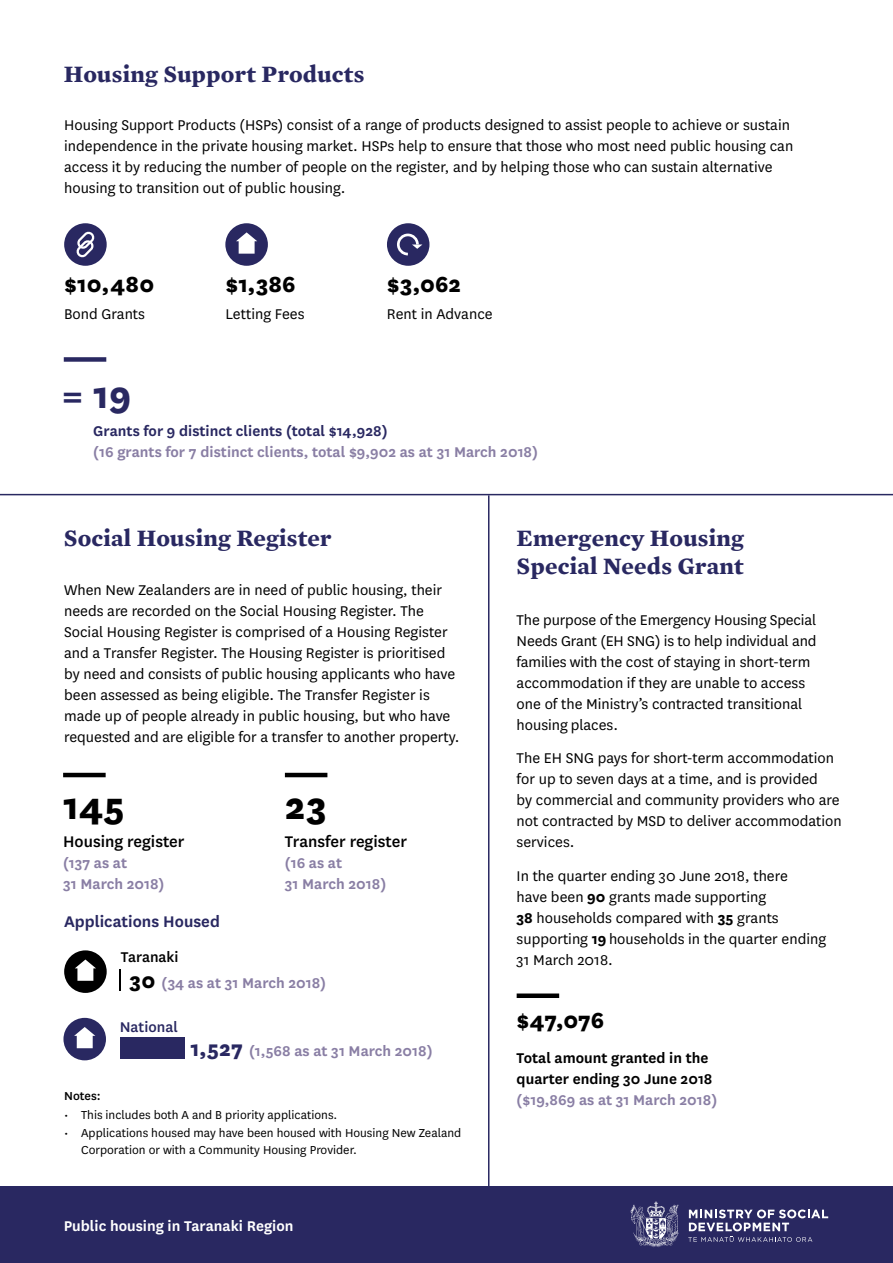
<style>
.page{position:relative;width:893px;height:1263px;background:#fff}
.page>*{position:absolute;margin:0;border:0;box-sizing:border-box;transform-origin:0 0}
.number_28pt{font:800 42px "National";color:#000}
.number_28pt-2{font:800 42px "National";color:#292861}
.number17pt{font:800 25.5px "National";letter-spacing:.005em;color:#000}
.SUBHEAD{font:700 24px/28.8px "Mercury Text G1";letter-spacing:.01em;color:#292861}
.text_under_number{font:500 18px "National";color:#000}
.SUBHEAD_2{font:600 18px "National";color:#292861}
.BODY_TEXT{font:16.5px/21px "National";color:#000}
.Body_text_bold{font:600 16.5px/21px "National";color:#897ea4}
.Body_text_bold-2{font:600 16.5px/21px "National";color:#000}
.text_under_number-2{font:600 16.5px/21px "National";color:#897ea4}
.body_text_under_numb{font:16.5px "National";color:#000}
.t1{font:600 16.5px "National";color:#fff}
.number16pt{font:600 16.5px "National";color:#897ea4}
.number_28pt-3{font:600 16.5px "National";color:#897ea4}
.Year{font:500 16.5px "National";color:#000}
.Year-2{font:500 16.5px "National";color:#292861}
.t2{font:13.5px/16.5px "National";color:#000}
.Notes_subheading{font:500 13.5px "National";color:#000}
.s1{color:#292861}
.s2{font-weight:800;font-size:24px;color:#000}
.s3{font-weight:800;font-size:24px;color:#292861}
.s4{font-weight:700}
.s5{color:#897ea4}
</style>
<div class="page">
<div style="left:0;top:1186px;width:893px;height:77px;background:#292861"></div>
<svg style="left:631px;top:1202px;width:48px;height:45px"></svg>
<svg style="left:688px;top:1209px;width:140px;height:33px"></svg>
<div style="left:64px;top:357px;width:42px;height:5px;background:#292861"></div>
<div style="left:517px;top:993px;width:42px;height:5px;background:#000"></div>
<hr style="left:63px;top:773px;width:43px;height:4px;background:#000">
<hr style="left:285px;top:773px;width:42px;height:4px;background:#000">
<svg style="left:120px;top:970px;width:1px;height:21px"></svg>
<hr style="left:0;top:494px;width:893px;height:1px;background:#292861">
<div style="left:64px;top:950px;width:43px;height:43px;background:#000;border-radius:50%"></div>
<svg style="left:75px;top:959px;width:21px;height:22px"></svg>
<div style="left:64px;top:223px;width:43px;height:43px;background:#292861;border-radius:50%"></div>
<svg style="left:77px;top:231px;width:18px;height:27px"></svg>
<div style="left:225px;top:223px;width:43px;height:43px;background:#292861;border-radius:50%"></div>
<svg style="left:236px;top:232px;width:21px;height:22px"></svg>
<div style="left:387px;top:223px;width:42px;height:43px;background:#292861;border-radius:50%"></div>
<svg style="left:397px;top:233px;width:25px;height:23px"></svg>
<hr style="left:488px;top:495px;width:1px;height:720px;background:#292861">
<div style="left:63px;top:1018px;width:43px;height:42px;background:#292861;border-radius:50%"></div>
<svg style="left:74px;top:1027px;width:21px;height:21px"></svg>
<div style="left:120px;top:1037px;width:65px;height:22px;background:#292861"></div>
<p class="SUBHEAD" style="left:64px;top:59px;width:302px">Housing Support Products</p>
<p class="BODY_TEXT" style="left:64px;top:114px;width:731px">Housing Support Products (HSPs) consist of a range of products designed to assist people to achieve or sustain independence in the private housing market. HSPs help to ensure that those who most need public housing can access it by reducing the number of people on the register, and by helping those who can sustain alternative housing to transition out of public housing.</p>
<p class="number17pt" style="left:64px;top:266px;width:92px">$10,480</p>
<p class="body_text_under_numb" style="left:64px;top:303px;width:82px">Bond Grants</p>
<p class="number17pt" style="left:225px;top:266px;width:72px">$1,386</p>
<p class="body_text_under_numb" style="left:225px;top:303px;width:81px">Letting Fees</p>
<p class="number17pt" style="left:387px;top:266px;width:76px">$3,062</p>
<p class="body_text_under_numb" style="left:387px;top:303px;width:107px">Rent in Advance</p>
<p class="number_28pt-2" style="left:62px;top:365px;width:71px">= 19</p>
<p class="Body_text_bold" style="left:93px;top:420px;width:446px"><span class="s1">Grants for 9 distinct clients (total $14,928)<br></span>(16 grants for 7 distinct clients, total $9,902 as at 31 March 2018)</p>
<p class="SUBHEAD" style="left:64px;top:523px;width:269px">Social Housing Register</p>
<p class="BODY_TEXT" style="left:64px;top:579px;width:397px">When New Zealanders are in need of public housing, their needs are recorded on the Social Housing Register. The Social Housing Register is comprised of a Housing Register and a Transfer Register. The Housing Register is prioritised by need and consists of public housing applicants who have been assessed as being eligible. The Transfer Register is made up of people already in public housing, but who have requested and are eligible for a transfer to another property.</p>
<p class="number_28pt" style="left:63px;top:776px;width:64px">145</p>
<p class="text_under_number" style="left:63px;top:829px;width:123px">Housing register</p>
<p class="text_under_number-2" style="left:63px;top:852px;width:103px">(137 as at<br>31 March 2018)</p>
<p class="number_28pt" style="left:285px;top:776px;width:44px">23</p>
<p class="text_under_number" style="left:285px;top:829px;width:124px">Transfer register</p>
<p class="text_under_number-2" style="left:285px;top:852px;width:103px">(16 as at<br>31 March 2018)</p>
<p class="SUBHEAD_2" style="left:64px;top:908px;width:157px">Applications Housed</p>
<p class="Year" style="left:121px;top:945px;width:59px">Taranaki</p>
<p class="number_28pt-3" style="left:130px;top:971px;width:198px"><span class="s2">30</span> (34 as at 31 March 2018)</p>
<p class="Year-2" style="left:120px;top:1015px;width:60px">National</p>
<p class="number16pt" style="left:190px;top:1039px;width:244px"><span class="s3">1,527</span> (1,568 as at 31 March 2018)</p>
<p class="Notes_subheading" style="left:64px;top:1087px;width:38px">Notes:</p>
<p class="t2" style="left:64px;top:1106px;width:275px">• This includes both A and B priority applications.</p>
<p class="t2" style="left:81px;top:1124px;width:382px;text-indent:-17px">• Applications housed may have been housed with Housing New Zealand<br>Corporation or with a Community Housing Provider.</p>
<p class="t1" style="left:64px;top:1214px;width:231px">Public housing in Taranaki Region</p>
<p class="SUBHEAD" style="left:517px;top:523px;width:229px">Emergency Housing<br>Special Needs Grant</p>
<p class="BODY_TEXT" style="left:517px;top:608px;width:301px">The purpose of the Emergency Housing Special Needs Grant (EH SNG) is to help individual and families with the cost of staying in short-term accommodation if they are unable to access one of the Ministry’s contracted transitional housing places.</p>
<p class="BODY_TEXT" style="left:517px;top:747px;width:327px">The EH SNG pays for short-term accommodation for up to seven days at a time, and is provided<br>by commercial and community providers who are not contracted by MSD to deliver accommodation services.</p>
<p class="BODY_TEXT" style="left:517px;top:865px;width:311px">In the quarter ending 30 June 2018, there<br>have been <span class="s4">90</span> grants made supporting<br><span class="s4">38</span> households compared with <span class="s4">35</span> grants supporting <span class="s4">19</span> households in the quarter ending 31 March 2018.</p>
<p class="number17pt" style="left:517px;top:1002px;width:89px">$47,076</p>
<p class="Body_text_bold-2" style="left:517px;top:1046px;width:202px">Total amount granted in the quarter ending 30 June 2018 <span class="s5">($19,869 as at 31 March 2018)</span></p>
</div>
